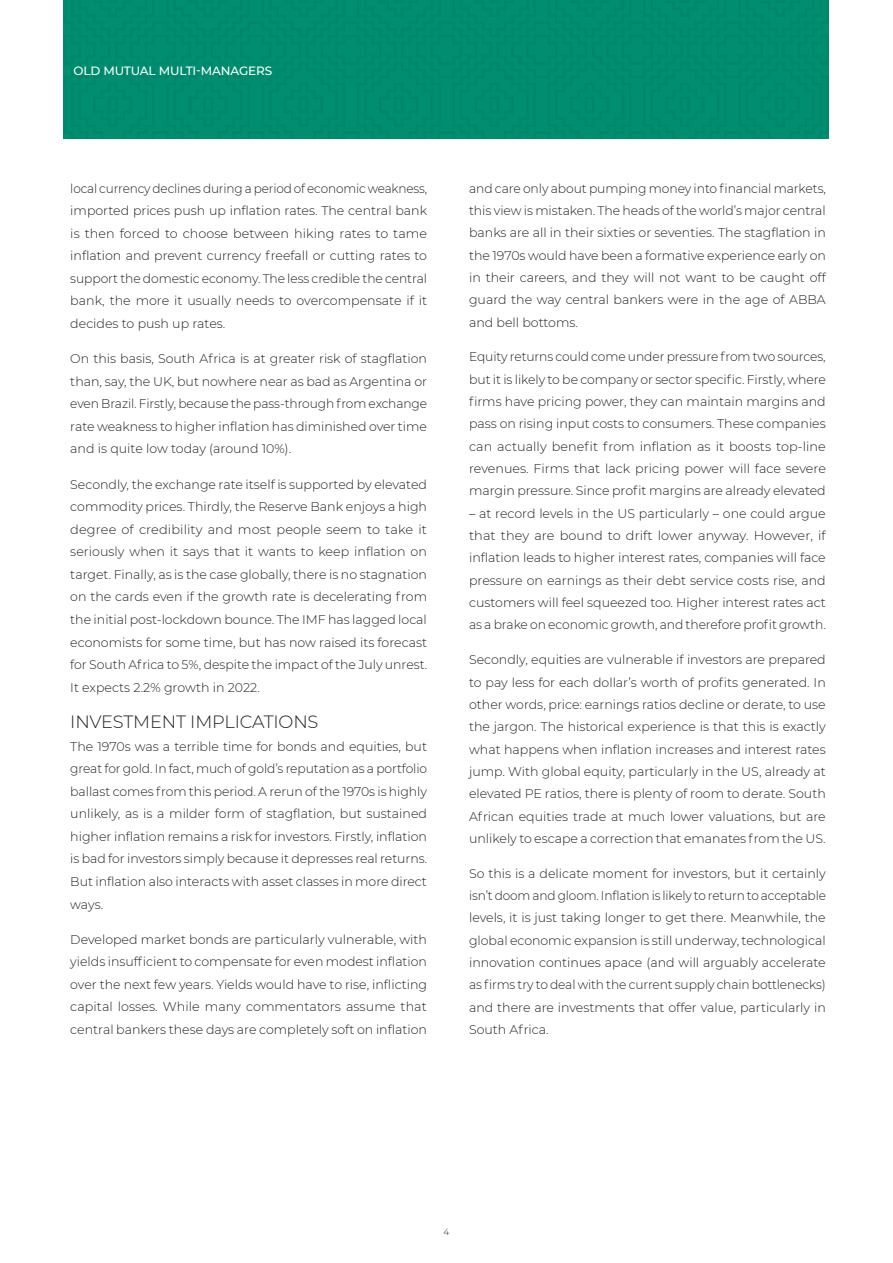
<style>
.page{position:relative;width:893px;height:1263px;background:#fff}
.page>*{position:absolute;margin:0;border:0;box-sizing:border-box;transform-origin:0 0}
.t1{font:300 17.7px "Montserrat";letter-spacing:-.01em;color:#231f20}
.t2{font:300 12.6px/22.4px "Montserrat";color:#231f20;text-align:justify}
.t3{font:300 12.6px/22.5px "Montserrat";color:#231f20;text-align:justify;scale:.96 1}
.t4{font:500 12px "Montserrat";letter-spacing:-.01em;color:#fff}
.t5{font:500 11.85px "Montserrat";letter-spacing:-.01em;color:#fff}
.t6{font:300 9px "Montserrat";color:#231f20}
</style>
<div class="page">
<div style="left:64px;top:0;width:765px;height:139px;background:#008e70"></div>
<p class="t4" style="left:74px;top:63px;width:200px">OLD MUTUAL MULTI-MANAGERS</p>
<p class="t5" style="left:80px;top:65px;width:171px">WEEKLY INVESTMENT NOTE</p>
<p class="t3" style="left:70px;top:176px;width:373px">local currency declines during a period of economic weakness, imported prices push up inflation rates. The central bank is then forced to choose between hiking rates to tame inflation and prevent currency freefall or cutting rates to support the domestic economy. The less credible the central bank, the more it usually needs to overcompensate if it decides to push up rates.</p>
<p class="t2" style="left:70px;top:347px;width:358px">On this basis, South Africa is at greater risk of stagflation than, say, the UK, but nowhere near as bad as Argentina or even Brazil. Firstly, because the pass-through from exchange rate weakness to higher inflation has diminished over time and is quite low today (around 10%).</p>
<p class="t2" style="left:70px;top:472px;width:358px">Secondly, the exchange rate itself is supported by elevated commodity prices. Thirdly, the Reserve Bank enjoys a high degree of credibility and most people seem to take it seriously when it says that it wants to keep inflation on target. Finally, as is the case globally, there is no stagnation on the cards even if the growth rate is decelerating from the initial post-lockdown bounce. The IMF has lagged local economists for some time, but has now raised its forecast for South Africa to 5%, despite the impact of the July unrest.<br>It expects 2.2% growth in 2022.</p>
<p class="t1" style="left:70px;top:710px;width:250px">INVESTMENT IMPLICATIONS</p>
<p class="t2" style="left:70px;top:734px;width:358px">The 1970s was a terrible time for bonds and equities, but great for gold. In fact, much of gold’s reputation as a portfolio ballast comes from this period. A rerun of the 1970s is highly unlikely, as is a milder form of stagflation, but sustained higher inflation remains a risk for investors. Firstly, inflation is bad for investors simply because it depresses real returns.<br>But inflation also interacts with asset classes in more direct ways.</p>
<p class="t2" style="left:70px;top:927px;width:358px">Developed market bonds are particularly vulnerable, with yields insufficient to compensate for even modest inflation over the next few years. Yields would have to rise, inflicting capital losses. While many commentators assume that central bankers these days are completely soft on inflation</p>
<p class="t2" style="left:469px;top:176px;width:358px">and care only about pumping money into financial markets, this view is mistaken. The heads of the world’s major central banks are all in their sixties or seventies. The stagflation in the 1970s would have been a formative experience early on in their careers, and they will not want to be caught off guard the way central bankers were in the age of ABBA and bell bottoms.</p>
<p class="t2" style="left:469px;top:345px;width:358px">Equity returns could come under pressure from two sources, but it is likely to be company or sector specific. Firstly, where firms have pricing power, they can maintain margins and pass on rising input costs to consumers. These companies can actually benefit from inflation as it boosts top-line revenues. Firms that lack pricing power will face severe margin pressure. Since profit margins are already elevated</p>
<p class="t2" style="left:469px;top:502px;width:358px">– at record levels in the US particularly – one could argue that they are bound to drift lower anyway. However, if inflation leads to higher interest rates, companies will face pressure on earnings as their debt service costs rise, and customers will feel squeezed too. Higher interest rates act as a brake on economic growth, and therefore profit growth.</p>
<p class="t2" style="left:469px;top:648px;width:358px">Secondly, equities are vulnerable if investors are prepared to pay less for each dollar’s worth of profits generated. In other words, price: earnings ratios decline or derate, to use the jargon. The historical experience is that this is exactly what happens when inflation increases and interest rates jump. With global equity, particularly in the US, already at elevated PE ratios, there is plenty of room to derate. South African equities trade at much lower valuations, but are unlikely to escape a correction that emanates from the US.</p>
<p class="t2" style="left:469px;top:862px;width:358px">So this is a delicate moment for investors, but it certainly isn’t doom and gloom. Inflation is likely to return to acceptable levels, it is just taking longer to get there. Meanwhile, the global economic expansion is still underway, technological innovation continues apace (and will arguably accelerate as firms try to deal with the current supply chain bottlenecks) and there are investments that offer value, particularly in South Africa.</p>
<p class="t6" style="left:444px;top:1226px;width:7px">4</p>
</div>
